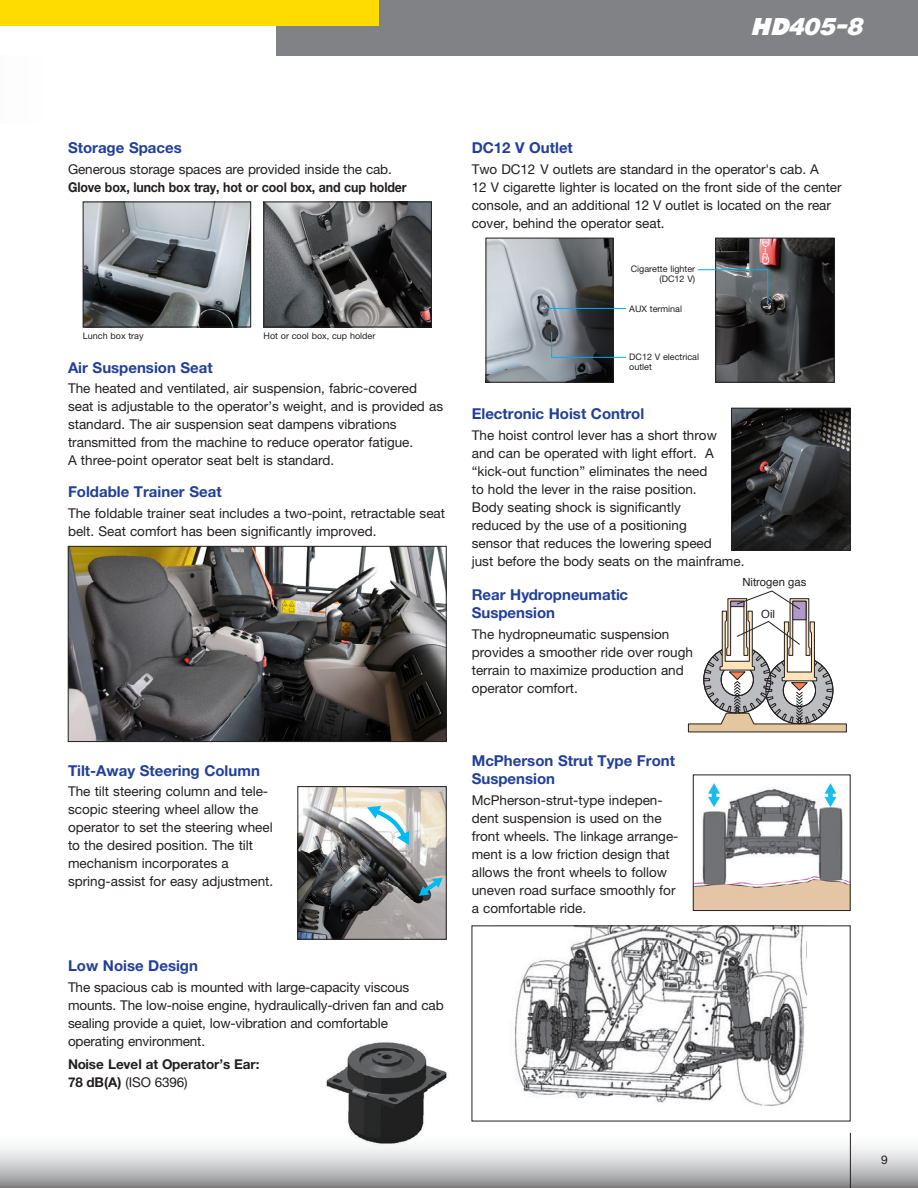
<style>
.page{position:relative;width:918px;height:1188px;background:#fff}
.page>*{position:absolute;margin:0;border:0;box-sizing:border-box;transform-origin:0 0}
.t1{font:italic 22.5px "Komatsu VI";letter-spacing:-.03em;color:#fff}
.t2{font:700 15px/18px "Helvetica Neue LT Pro";color:#223f99}
.t3{font:13.5px/18px "Helvetica Neue LT Pro";color:#231f20}
.t4{font:700 13.5px "Helvetica Neue LT Pro";letter-spacing:-.01em;color:#231f20;scale:.92 1}
.t5{font:700 13.5px/18px "Helvetica Neue LT Pro";letter-spacing:-.01em;color:#231f20}
.t6{font:12px "Helvetica Neue LT Pro";color:#231f20}
.t7{font:11.25px "Helvetica";color:#231f20}
.t8{font:9px/9.8px "Helvetica Neue LT Pro";color:#231f20;text-align:right}
.s1{font-weight:400}
</style>
<div class="page">
<div style="left:276px;top:0;width:642px;height:55px;background:#808285"></div>
<div style="left:0;top:0;width:378px;height:25px;background:#ffdc01"></div>
<img style="left:326px;top:1042px;width:121px;height:91px">
<svg style="left:687px;top:590px;width:160px;height:143px"></svg>
<img style="left:85px;top:204px;width:164px;height:121px">
<div style="left:83px;top:202px;width:168px;height:125px;border:1px solid #231f20"></div>
<img style="left:695px;top:783px;width:153px;height:126px">
<div style="left:693px;top:775px;width:157px;height:136px;border:1px solid #231f20"></div>
<img style="left:266px;top:204px;width:164px;height:121px">
<div style="left:264px;top:202px;width:168px;height:125px;border:1px solid #231f20"></div>
<img style="left:70px;top:548px;width:374px;height:192px">
<div style="left:68px;top:546px;width:378px;height:196px;border:1px solid #231f20"></div>
<img style="left:733px;top:410px;width:115px;height:138px">
<div style="left:731px;top:408px;width:119px;height:142px;border:1px solid #231f20"></div>
<img style="left:300px;top:788px;width:144px;height:149px">
<div style="left:298px;top:786px;width:148px;height:153px;border:1px solid #231f20"></div>
<img style="left:514px;top:928px;width:293px;height:179px">
<img style="left:488px;top:240px;width:123px;height:140px">
<div style="left:486px;top:238px;width:127px;height:144px;border:1px solid #231f20"></div>
<img style="left:717px;top:240px;width:115px;height:140px">
<div style="left:715px;top:238px;width:119px;height:144px;border:1px solid #231f20"></div>
<svg style="left:698px;top:269px;width:70px;height:36px"></svg>
<hr style="left:547px;top:308px;width:79px;height:1px;background:#00aeef">
<svg style="left:551px;top:331px;width:76px;height:27px"></svg>
<svg style="left:419px;top:877px;width:24px;height:19px"></svg>
<svg style="left:367px;top:806px;width:43px;height:39px"></svg>
<svg style="left:0;top:1133px;width:918px;height:55px"></svg>
<hr style="left:850px;top:1133px;width:1px;height:55px;background:#231f20">
<h1 class="t1" style="left:752px;top:15px;width:114px">HD405-8</h1>
<p class="t2" style="left:68px;top:138px;width:115px">Storage Spaces</p>
<p class="t3" style="left:68px;top:160px;width:325px">Generous storage spaces are provided inside the cab.</p>
<p class="t4" style="left:68px;top:179px;width:370px">Glove box, lunch box tray, hot or cool box, and cup holder</p>
<p class="t8" style="left:83px;top:331px;width:62px">Lunch box tray</p>
<p class="t8" style="left:264px;top:331px;width:113px">Hot or cool box, cup holder</p>
<p class="t2" style="left:68px;top:358px;width:146px">Air Suspension Seat</p>
<p class="t3" style="left:68px;top:379px;width:377px">The heated and ventilated, air suspension, fabric-covered seat is adjustable to the operator’s weight, and is provided as standard. The air suspension seat dampens vibrations transmitted from the machine to reduce operator fatigue.<br>A three-point operator seat belt is standard.</p>
<p class="t2" style="left:68px;top:483px;width:155px">Foldable Trainer Seat</p>
<p class="t3" style="left:68px;top:504px;width:379px">The foldable trainer seat includes a two-point, retractable seat belt. Seat comfort has been significantly improved.</p>
<p class="t2" style="left:68px;top:761px;width:193px">Tilt-Away Steering Column</p>
<p class="t3" style="left:68px;top:782px;width:207px">The tilt steering column and tele&shy;scopic steering wheel allow the operator to set the steering wheel to the desired position. The tilt mechanism incorporates a spring-assist for easy adjustment.</p>
<p class="t2" style="left:68px;top:957px;width:131px">Low Noise Design</p>
<p class="t3" style="left:68px;top:978px;width:377px">The spacious cab is mounted with large-capacity viscous mounts. The low-noise engine, hydraulically-driven fan and cab sealing provide a quiet, low-vibration and comfortable operating environment.</p>
<p class="t5" style="left:68px;top:1054px;width:193px">Noise Level at Operator’s Ear:<br>78 dB(A) <span class="s1">(ISO 6396)</span></p>
<p class="t2" style="left:472px;top:138px;width:103px">DC12 V Outlet</p>
<p class="t3" style="left:472px;top:160px;width:371px">Two DC12 V outlets are standard in the operator's cab. A<br>12 V cigarette lighter is located on the front side of the center console, and an additional 12 V outlet is located on the rear cover, behind the operator seat.</p>
<p class="t8" style="left:631px;top:264px;width:66px">Cigarette lighter (DC12 V)</p>
<p class="t8" style="left:629px;top:303px;width:54px">AUX terminal</p>
<p class="t8" style="left:629px;top:352px;width:71px;text-align:left">DC12 V electrical outlet</p>
<p class="t2" style="left:472px;top:404px;width:174px">Electronic Hoist Control</p>
<p class="t3" style="left:472px;top:426px;width:274px">The hoist control lever has a short throw<br>and can be operated with light effort. A “kick-out function” eliminates the need<br>to hold the lever in the raise position.<br>Body seating shock is significantly<br>reduced by the use of a positioning<br>sensor that reduces the lowering speed<br>just before the body seats on the mainframe.</p>
<p class="t2" style="left:472px;top:586px;width:158px">Rear Hydropneumatic<br>Suspension</p>
<p class="t3" style="left:472px;top:625px;width:223px">The hydropneumatic suspension provides a smoother ride over rough terrain to maximize production and operator comfort.</p>
<p class="t7" style="left:742px;top:573px;width:65px">Nitrogen gas</p>
<p class="t7" style="left:761px;top:605px;width:15px">Oil</p>
<p class="t2" style="left:472px;top:752px;width:205px">McPherson Strut Type Front<br>Suspension</p>
<p class="t3" style="left:472px;top:791px;width:208px">McPherson-strut-type indepen&shy;dent suspension is used on the front wheels. The linkage arrange&shy;ment is a low friction design that allows the front wheels to follow uneven road surface smoothly for a comfortable ride.</p>
<p class="t6" style="left:881px;top:1153px;width:8px">9</p>
</div>
